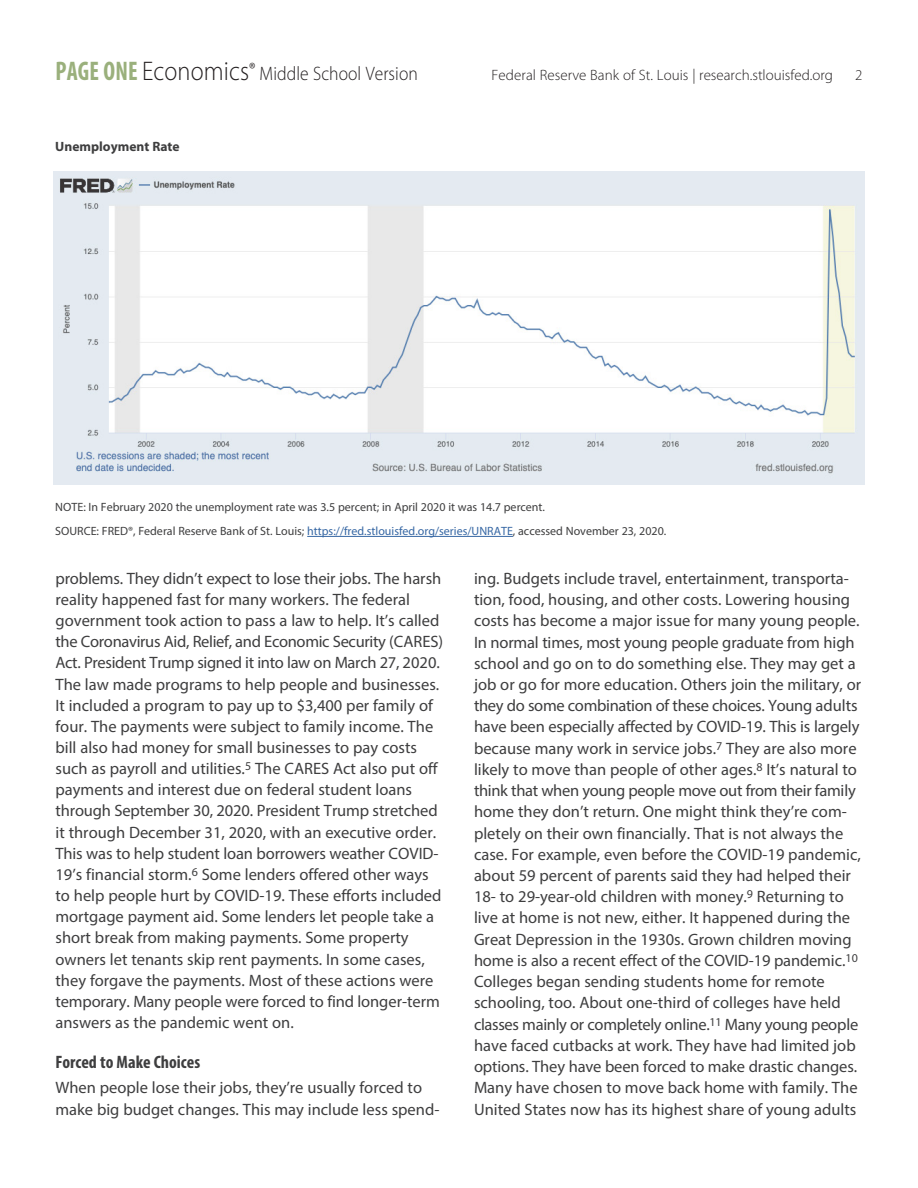
<style>
.page{position:relative;width:918px;height:1188px;background:#fff}
.page>*{position:absolute;margin:0;border:0;box-sizing:border-box;transform-origin:0 0}
.t1{font:300 27px "Myriad Pro";letter-spacing:.005em;color:#231f20;scale:.9 1}
.t2{font:300 19.5px "Myriad Pro";letter-spacing:.005em;color:#231f20;scale:.9 1}
.Section_Head_NEW{font:700 condensed 18px "Myriad Pro";color:#3e3e3f}
.Text{font:16.5px/21.3px "Myriad Pro";color:#3e3e3f}
.t3{font:300 15px "Myriad Pro";letter-spacing:.005em;color:#231f20}
.Text-2{font:700 13.5px "Myriad Pro";color:#3e3e3f}
.Text-3{font:12px "Myriad Pro";color:#3e3e3f}
.s1{font-weight:700;font-stretch:condensed;color:#9ab07c}
.s2{color:#3667a4}
</style>
<div class="page">
<img style="left:54px;top:171px;width:810px;height:313px">
<hr style="left:307px;top:536px;width:206px;height:1px;background:#3667a4">
<p class="t1" style="left:56px;top:56px;width:217px"><span class="s1">PAGE ONE</span> Economics</p>
<p class="t3" style="left:492px;top:67px;width:343px">Federal Reserve Bank of St. Louis | research.stlouisfed.org</p>
<p class="t3" style="left:855px;top:67px;width:9px">2</p>
<p class="t2" style="left:249px;top:63px;width:189px"><sup>®</sup> Middle School Version</p>
<p class="Text-2" style="left:55px;top:138px;width:126px">Unemployment Rate</p>
<p class="Text-3" style="left:55px;top:500px;width:491px">NOTE: In February 2020 the unemployment rate was 3.5 percent; in April 2020 it was 14.7 percent.</p>
<p class="Text-3" style="left:55px;top:524px;width:613px">SOURCE: FRED®, Federal Reserve Bank of St. Louis; <span class="s2">https://fred.stlouisfed.org/series/UNRATE</span>, accessed November 23, 2020.</p>
<p class="Text" style="left:56px;top:568px;width:389px">problems. They didn’t expect to lose their jobs. The harsh reality happened fast for many workers. The federal government took action to pass a law to help. It’s called the Coronavirus Aid, Relief, and Economic Security (CARES)<br>Act. President Trump signed it into law on March 27, 2020.<br>The law made programs to help people and businesses.<br>It included a program to pay up to $3,400 per family of four. The payments were subject to family income. The bill also had money for small businesses to pay costs such as payroll and utilities.<sup>5</sup> The CARES Act also put off payments and interest due on federal student loans through September 30, 2020. President Trump stretched it through December 31, 2020, with an executive order.<br>This was to help student loan borrowers weather COVID-19’s financial storm.<sup>6</sup> Some lenders offered other ways to help people hurt by COVID-19. These efforts included mortgage payment aid. Some lenders let people take a short break from making payments. Some property owners let tenants skip rent payments. In some cases, they forgave the payments. Most of these actions were temporary. Many people were forced to find longer-term answers as the pandemic went on.</p>
<p class="Section_Head_NEW" style="left:56px;top:1050px;width:146px">Forced to Make Choices</p>
<p class="Text" style="left:56px;top:1077px;width:385px">When people lose their jobs, they’re usually forced to make big budget changes. This may include less spend-</p>
<p class="Text" style="left:474px;top:567px;width:389px">ing. Budgets include travel, entertainment, transporta&shy;tion, food, housing, and other costs. Lowering housing costs has become a major issue for many young people.<br>In normal times, most young people graduate from high school and go on to do something else. They may get a job or go for more education. Others join the military, or they do some combination of these choices. Young adults have been especially affected by COVID-19. This is largely because many work in service jobs.<sup>7</sup> They are also more likely to move than people of other ages.<sup>8</sup> It’s natural to think that when young people move out from their family home they don’t return. One might think they’re com&shy;pletely on their own financially. That is not always the case. For example, even before the COVID-19 pandemic, about 59 percent of parents said they had helped their 18- to 29-year-old children with money.<sup>9</sup> Returning to live at home is not new, either. It happened during the Great Depression in the 1930s. Grown children moving home is also a recent effect of the COVID-19 pandemic.<sup>10<br></sup>Colleges began sending students home for remote schooling, too. About one-third of colleges have held classes mainly or completely online.<sup>11</sup> Many young people have faced cutbacks at work. They have had limited job options. They have been forced to make drastic changes.<br>Many have chosen to move back home with family. The United States now has its highest share of young adults</p>
</div>
